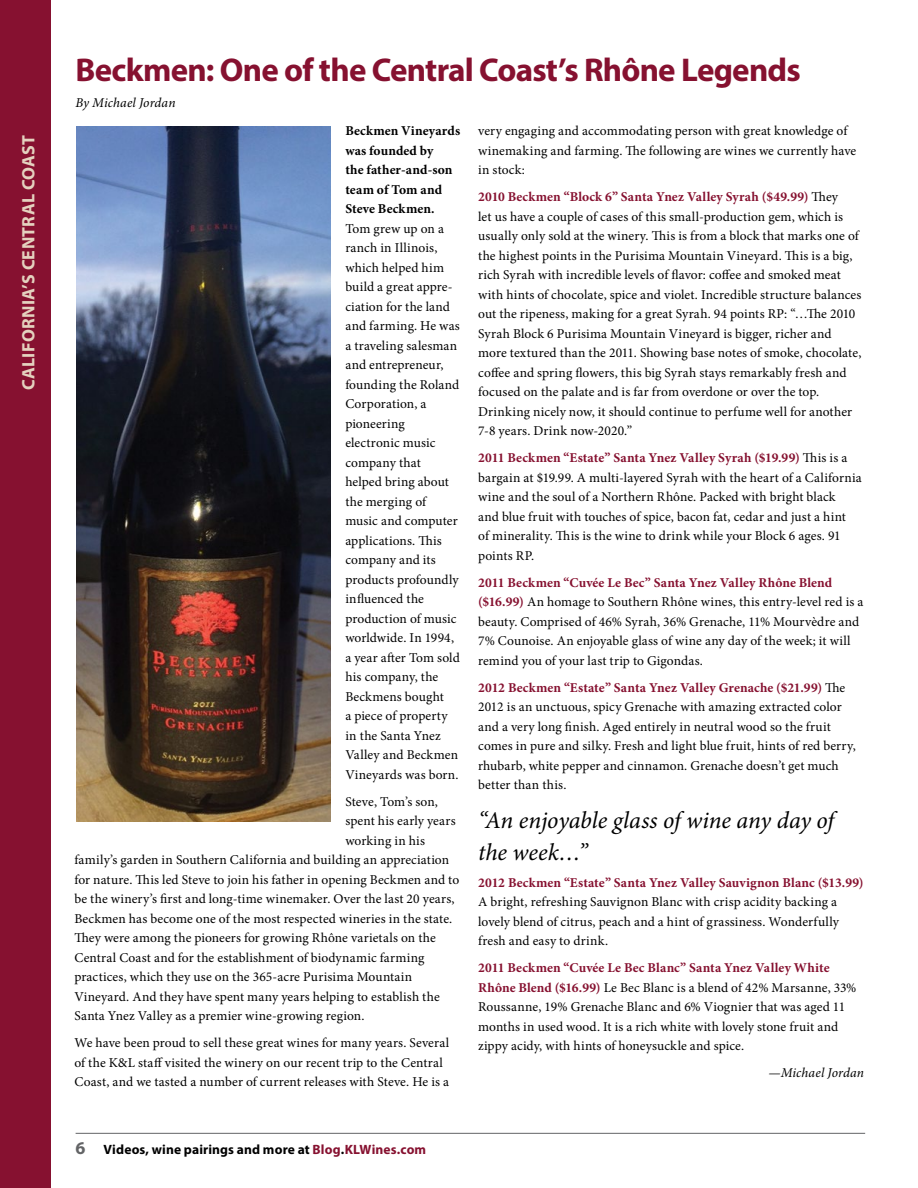
<style>
.page{position:relative;width:918px;height:1188px;background:#fff}
.page>*{position:absolute;margin:0;border:0;box-sizing:border-box;transform-origin:0 0}
.Article_title_-_24_p{font:700 33px "Myriad Pro";letter-spacing:-.025em;color:#861130}
.Pull_Quote{font:italic 24px/31.5px "Minion Pro";letter-spacing:-.005em;color:#000}
.Section_Header{font:700 18px "Myriad Pro";letter-spacing:.015em;color:#e4d2bf}
.Body_Copy{font:13.5px/19.5px "Minion Pro";letter-spacing:.01em;color:#000}
.Section_Header-2{font:700 13.5px "Myriad Pro";letter-spacing:.01em;color:#000}
.Byline{font:italic 13.5px "Minion Pro";letter-spacing:.01em;color:#000}
.s1{font-weight:700}
.s2{font-weight:700;color:#861130}
.s3{font-size:18px;color:#636466}
.s4{color:#861130}
</style>
<div class="page">
<div style="left:0;top:0;width:51px;height:1188px;background:#861130"></div>
<hr style="left:76px;top:1133px;width:789px;height:1px;background:#636466">
<img style="left:77px;top:126px;width:253px;height:696px">
<p class="Section_Header" style="left:17px;top:390px;width:257px;rotate:-90deg">CALIFORNIA’S CENTRAL COAST</p>
<p class="Article_title_-_24_p" style="left:76px;top:48px;width:727px">Beckmen: One of the Central Coast’s Rhône Legends</p>
<p class="Byline" style="left:76px;top:93px;width:101px">By Michael Jordan</p>
<p class="Body_Copy" style="left:345px;top:121px;width:116px"><span class="s1">Beckmen Vineyards was founded by<br>the father-and-son team of Tom and<br>Steve Beckmen.<br></span>Tom grew up on a ranch in Illinois, which helped him build a great appre&shy;ciation for the land and farming. He was a traveling salesman and entrepreneur, founding the Roland<br>Corporation, a pioneering electronic music company that helped bring about the merging of music and computer applications. This company and its products profoundly influenced the production of music worldwide. In 1994, a year after Tom sold his company, the<br>Beckmens bought<br>a piece of property in the Santa Ynez<br>Valley and Beckmen<br>Vineyards was born.</p>
<p class="Body_Copy" style="left:345px;top:792px;width:94px">Steve, Tom’s son,</p>
<p class="Body_Copy" style="left:345px;top:811px;width:112px">spent his early years</p>
<p class="Body_Copy" style="left:345px;top:831px;width:81px">working in his</p>
<p class="Body_Copy" style="left:74px;top:850px;width:376px">family’s garden in Southern California and building an appreciation</p>
<p class="Body_Copy" style="left:74px;top:870px;width:386px">for nature. This led Steve to join his father in opening Beckmen and to</p>
<p class="Body_Copy" style="left:74px;top:889px;width:382px">be the winery’s first and long-time winemaker. Over the last 20 years,</p>
<p class="Body_Copy" style="left:74px;top:909px;width:379px">Beckmen has become one of the most respected wineries in the state.</p>
<p class="Body_Copy" style="left:74px;top:928px;width:363px">They were among the pioneers for growing Rhône varietals on the</p>
<p class="Body_Copy" style="left:74px;top:948px;width:352px">Central Coast and for the establishment of biodynamic farming</p>
<p class="Body_Copy" style="left:74px;top:967px;width:339px">practices, which they use on the 365-acre Purisima Mountain</p>
<p class="Body_Copy" style="left:74px;top:987px;width:367px">Vineyard. And they have spent many years helping to establish the</p>
<p class="Body_Copy" style="left:74px;top:1006px;width:292px">Santa Ynez Valley as a premier wine-growing region.</p>
<p class="Body_Copy" style="left:74px;top:1033px;width:376px">We have been proud to sell these great wines for many years. Several of the K&amp;L staff visited the winery on our recent trip to the Central<br>Coast, and we tasted a number of current releases with Steve. He is a</p>
<p class="Body_Copy" style="left:478px;top:121px;width:380px">very engaging and accommodating person with great knowledge of winemaking and farming. The following are wines we currently have in stock:</p>
<p class="Body_Copy" style="left:478px;top:187px;width:385px"><span class="s2">2010 Beckmen “Block 6” Santa Ynez Valley Syrah ($49.99)</span> They<br>let us have a couple of cases of this small-production gem, which is usually only sold at the winery. This is from a block that marks one of the highest points in the Purisima Mountain Vineyard. This is a big, rich Syrah with incredible levels of flavor: coffee and smoked meat with hints of chocolate, spice and violet. Incredible structure balances out the ripeness, making for a great Syrah. 94 points RP: “…The 2010<br>Syrah Block 6 Purisima Mountain Vineyard is bigger, richer and more textured than the 2011. Showing base notes of smoke, chocolate, coffee and spring flowers, this big Syrah stays remarkably fresh and focused on the palate and is far from overdone or over the top.<br>Drinking nicely now, it should continue to perfume well for another 7-8 years. Drink now-2020.”</p>
<p class="Body_Copy" style="left:478px;top:448px;width:385px"><span class="s2">2011 Beckmen “Estate” Santa Ynez Valley Syrah ($19.99)</span> This is a bargain at $19.99. A multi-layered Syrah with the heart of a California wine and the soul of a Northern Rhône. Packed with bright black<br>and blue fruit with touches of spice, bacon fat, cedar and just a hint<br>of minerality. This is the wine to drink while your Block 6 ages. 91 points RP.</p>
<p class="Body_Copy" style="left:478px;top:573px;width:387px"><span class="s2">2011 Beckmen “Cuvée Le Bec” Santa Ynez Valley Rhône Blend ($16.99)</span> An homage to Southern Rhône wines, this entry-level red is a beauty. Comprised of 46% Syrah, 36% Grenache, 11% Mourvèdre and 7% Counoise. An enjoyable glass of wine any day of the week; it will remind you of your last trip to Gigondas.</p>
<p class="Body_Copy" style="left:478px;top:678px;width:379px"><span class="s2">2012 Beckmen “Estate” Santa Ynez Valley Grenache ($21.99)</span> The 2012 is an unctuous, spicy Grenache with amazing extracted color and a very long finish. Aged entirely in neutral wood so the fruit comes in pure and silky. Fresh and light blue fruit, hints of red berry, rhubarb, white pepper and cinnamon. Grenache doesn’t get much better than this.</p>
<p class="Pull_Quote" style="left:478px;top:805px;width:357px">“An enjoyable glass of wine any day of the week…”</p>
<p class="Body_Copy" style="left:478px;top:873px;width:387px"><span class="s2">2012 Beckmen “Estate” Santa Ynez Valley Sauvignon Blanc ($13.99)<br></span>A bright, refreshing Sauvignon Blanc with crisp acidity backing a lovely blend of citrus, peach and a hint of grassiness. Wonderfully fresh and easy to drink.</p>
<p class="Body_Copy" style="left:478px;top:958px;width:380px"><span class="s2">2011 Beckmen “Cuvée Le Bec Blanc” Santa Ynez Valley White Rhône Blend ($16.99)</span> Le Bec Blanc is a blend of 42% Marsanne, 33% Roussanne, 19% Grenache Blanc and 6% Viognier that was aged 11 months in used wood. It is a rich white with lovely stone fruit and zippy acidy, with hints of honeysuckle and spice.</p>
<p class="Byline" style="left:769px;top:1064px;width:97px">—Michael Jordan</p>
<p class="Section_Header-2" style="left:76px;top:1140px;width:352px"><span class="s3">6</span> Videos, wine pairings and more at <span class="s4">Blog</span>.<span class="s4">KLWines.com</span></p>
</div>
